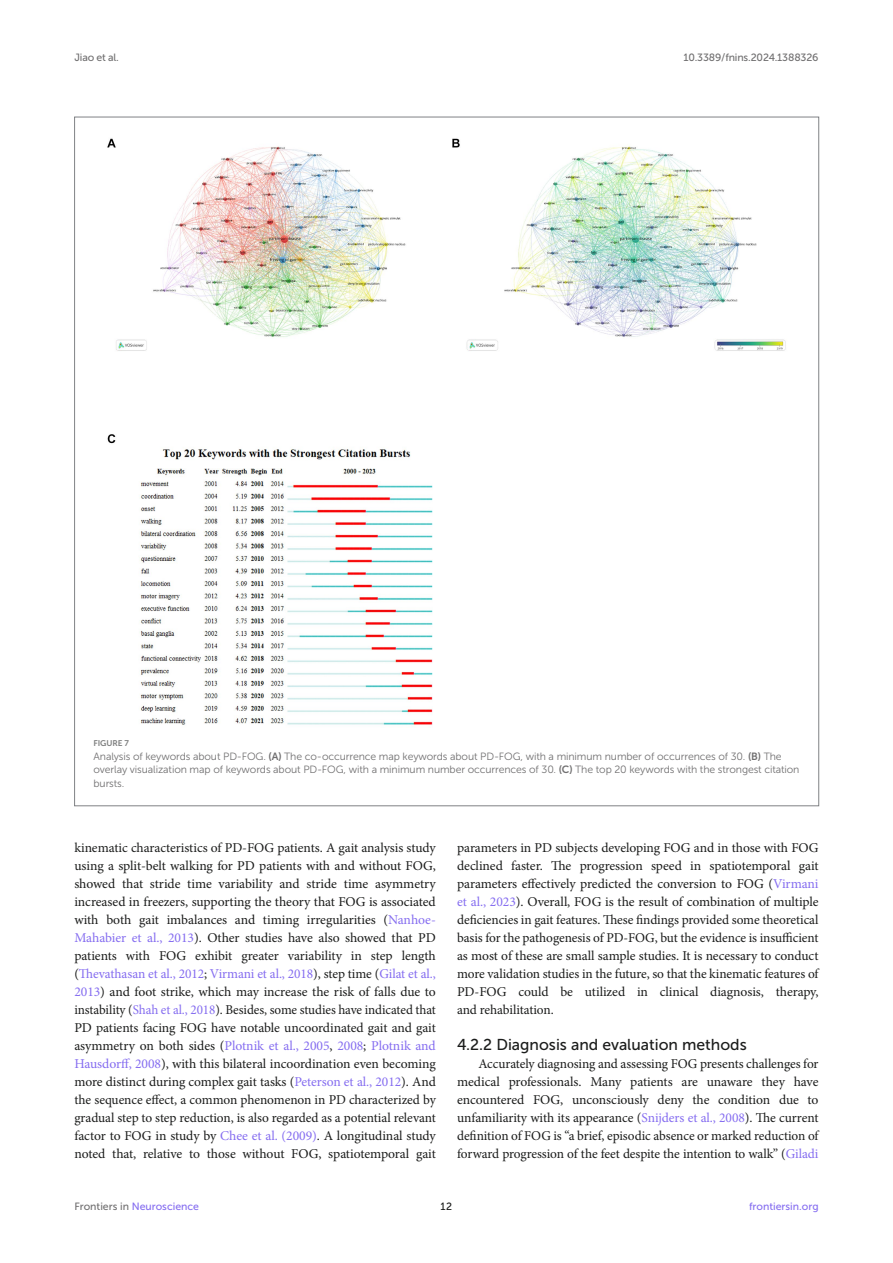
<style>
.page{position:relative;width:893px;height:1263px;background:#fff}
.page>*{position:absolute;margin:0;border:0;box-sizing:border-box;transform-origin:0 0}
.HEAD_3{font:15.75px "Museo Sans 500";color:#1b1c1b}
.TEXT_FLUSH{font:13.5px/18px "Minion Pro";letter-spacing:-.005em;color:#1b1c1b;text-align:justify}
.FIG_LEG{font:10.5px/13.5px "Museo Sans 300";letter-spacing:-.01em;color:#706f70}
.t1{font:10.5px "Museo Sans 500";color:#856df0}
.t2{font:10.5px "Museo Sans 500";letter-spacing:-.015em;color:#706f70}
.t3{font:10.5px "Museo Sans 500";color:#1b1c1b}
.FIG_HD{font:8.25px "Museo Sans 700";letter-spacing:-.01em;color:#7e7f7f}
.s1{font-family:"Museo Sans 700"}
.s2{color:#856df0}
.s3{color:#706f70}
</style>
<div class="page">
<img style="left:107px;top:138px;width:679px;height:587px">
<p class="t2" style="left:74px;top:51px;width:46px">Jiao et al.</p>
<p class="t2" style="left:683px;top:51px;width:137px">10.3389/fnins.2024.1388326</p>
<p class="FIG_HD" style="left:94px;top:739px;width:37px">FIGURE 7</p>
<p class="FIG_LEG" style="left:94px;top:749px;width:707px">Analysis of keywords about PD-FOG. <span class="s1">(A)</span> The co-occurrence map keywords about PD-FOG, with a minimum number of occurrences of 30. <span class="s1">(B)</span> The overlay visualization map of keywords about PD-FOG, with a minimum number occurrences of 30. <span class="s1">(C)</span> The top 20 keywords with the strongest citation bursts.</p>
<p class="TEXT_FLUSH" style="left:74px;top:839px;width:363px">kinematic characteristics of PD-FOG patients. A gait analysis study using a split-belt walking for PD patients with and without FOG, showed that stride time variability and stride time asymmetry increased in freezers, supporting the theory that FOG is associated with both gait imbalances and timing irregularities (<span class="s2">Nanhoe-Mahabier et al., 2013</span>). Other studies have also showed that PD patients with FOG exhibit greater variability in step length (<span class="s2">Thevathasan et al., 2012</span>; <span class="s2">Virmani et al., 2018</span>), step time (<span class="s2">Gilat et al., 2013</span>) and foot strike, which may increase the risk of falls due to instability (<span class="s2">Shah et al., 2018</span>). Besides, some studies have indicated that PD patients facing FOG have notable uncoordinated gait and gait asymmetry on both sides (<span class="s2">Plotnik et al., 2005</span>, <span class="s2">2008</span>; <span class="s2">Plotnik and Hausdorff, 2008</span>), with this bilateral incoordination even becoming more distinct during complex gait tasks (<span class="s2">Peterson et al., 2012</span>). And the sequence effect, a common phenomenon in PD characterized by gradual step to step reduction, is also regarded as a potential relevant factor to FOG in study by <span class="s2">Chee et al. (2009)</span>. A longitudinal study noted that, relative to those without FOG, spatiotemporal gait</p>
<p class="TEXT_FLUSH" style="left:457px;top:839px;width:363px">parameters in PD subjects developing FOG and in those with FOG declined faster. The progression speed in spatiotemporal gait parameters effectively predicted the conversion to FOG (<span class="s2">Virmani et al., 2023</span>). Overall, FOG is the result of combination of multiple deficiencies in gait features. These findings provided some theoretical basis for the pathogenesis of PD-FOG, but the evidence is insufficient as most of these are small sample studies. It is necessary to conduct more validation studies in the future, so that the kinematic features of PD-FOG could be utilized in clinical diagnosis, therapy, and rehabilitation.</p>
<p class="HEAD_3" style="left:457px;top:1036px;width:291px">4.2.2 Diagnosis and evaluation methods</p>
<p class="TEXT_FLUSH" style="left:457px;top:1055px;width:363px;text-indent:21px">Accurately diagnosing and assessing FOG presents challenges for medical professionals. Many patients are unaware they have encountered FOG, unconsciously deny the condition due to unfamiliarity with its appearance (<span class="s2">Snijders et al., 2008</span>). The current definition of FOG is “a brief, episodic absence or marked reduction of forward progression of the feet despite the intention to walk” (<span class="s2">Giladi</span></p>
<p class="t1" style="left:74px;top:1200px;width:126px"><span class="s3">Frontiers in</span> Neuroscience</p>
<p class="t3" style="left:441px;top:1200px;width:13px">12</p>
<p class="t1" style="left:749px;top:1200px;width:71px">frontiersin.org</p>
</div>
